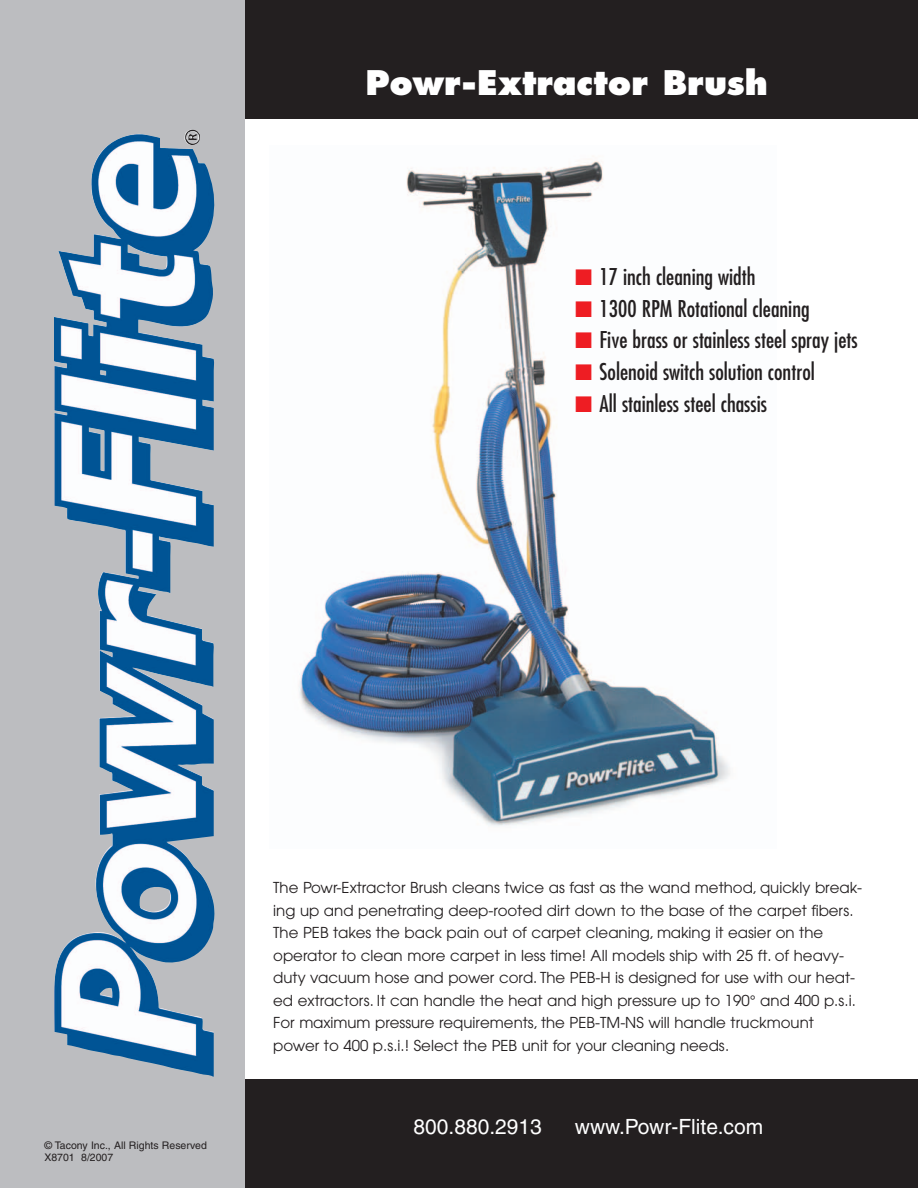
<style>
.page{position:relative;width:918px;height:1188px;background:#fff}
.page>*{position:absolute;margin:0;border:0;box-sizing:border-box;transform-origin:0 0}
.t1{font:800 33px "Futura";color:#fff}
.t2{font:condensed 22.5px "Futura";color:#231f20}
.t3{font:21px "Helvetica";color:#fff}
.t4{font:15px/22.5px "Avant Garde";color:#231f20}
.t5{font:10.5px/12.6px "Helvetica";color:#231f20}
.s1{color:#ee1d23}
</style>
<div class="page">
<div style="left:245px;top:0;width:673px;height:118px;background:#231f20"></div>
<div style="left:245px;top:1079px;width:673px;height:109px;background:#231f20"></div>
<div style="left:0;top:0;width:245px;height:1188px;background:#bcbdc0"></div>
<img style="left:54px;top:133px;width:161px;height:944px">
<img style="left:299px;top:156px;width:431px;height:670px">
<h1 class="t1" style="left:365px;top:68px;width:404px">Powr-Extractor Brush</h1>
<h2 class="t2" style="left:575px;top:267px;width:182px"><span class="s1">■</span> 17 inch cleaning width</h2>
<h2 class="t2" style="left:575px;top:298px;width:236px"><span class="s1">■</span> 1300 RPM Rotational cleaning</h2>
<h2 class="t2" style="left:575px;top:330px;width:284px"><span class="s1">■</span> Five brass or stainless steel spray jets</h2>
<h2 class="t2" style="left:575px;top:361px;width:241px"><span class="s1">■</span> Solenoid switch solution control</h2>
<h2 class="t2" style="left:575px;top:393px;width:193px"><span class="s1">■</span> All stainless steel chassis</h2>
<p class="t5" style="left:44px;top:1140px;width:164px">© Tacony Inc., All Rights Reserved<br>X8701 8/2007</p>
<p class="t4" style="left:273px;top:878px;width:591px">The Powr-Extractor Brush cleans twice as fast as the wand method, quickly break&shy;ing up and penetrating deep-rooted dirt down to the base of the carpet fibers.<br>The PEB takes the back pain out of carpet cleaning, making it easier on the operator to clean more carpet in less time! All models ship with 25 ft. of heavy&shy;duty vacuum hose and power cord. The PEB-H is designed for use with our heat&shy;ed extractors. It can handle the heat and high pressure up to 190° and 400 p.s.i.<br>For maximum pressure requirements, the PEB-TM-NS will handle truckmount power to 400 p.s.i.! Select the PEB unit for your cleaning needs.</p>
<h3 class="t3" style="left:413px;top:1119px;width:130px">800.880.2913</h3>
<h3 class="t3" style="left:575px;top:1119px;width:190px">www.Powr-Flite.com</h3>
</div>
